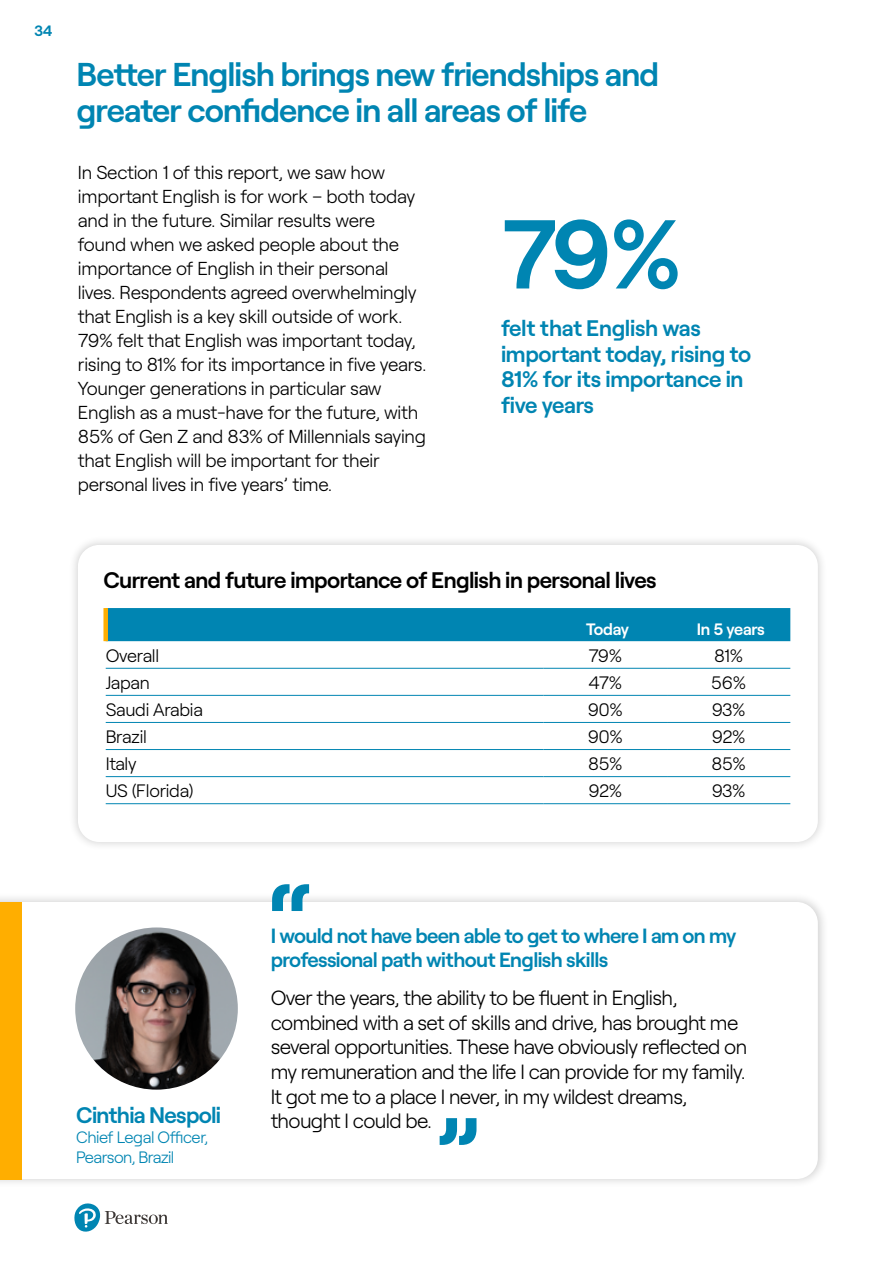
<style>
.page{position:relative;width:893px;height:1263px;background:#fff}
.page>*{position:absolute;margin:0;border:0;box-sizing:border-box;transform-origin:0 0}
.t1{font:500 112.5px "Roobert";color:#0085b2}
.t2{font:600 97.5px "Roobert";color:#0085b2}
.t3{font:600 33px/36px "Roobert";letter-spacing:-.03em;color:#0085b2}
.t4{font:600 22.5px/25.5px "Roobert";letter-spacing:-.015em;color:#0085b2}
.t5{font:600 22.5px "Roobert";letter-spacing:-.025em;color:#000}
.t6{font:300 20.55px/24.6px "Roobert";letter-spacing:-.03em;color:#000}
.t7{font:600 20.55px/24.6px "Roobert";letter-spacing:-.03em;color:#0085b2}
.t8{font:300 18.75px/24px "Roobert";letter-spacing:-.015em;color:#000}
.t9{font:300 18px "Roobert";letter-spacing:-.015em;color:#000}
.t10{font:300 16.5px/19.8px "Roobert";letter-spacing:-.035em;color:#0085b2}
.t11{font:600 16.5px "Roobert";letter-spacing:-.02em;color:#fff}
.t12{font:600 15px "Roobert";color:#0085b2}
</style>
<div class="page">
<div style="left:0;top:892px;width:829px;height:297px;background:#000;opacity:.2"></div>
<svg style="left:21px;top:902px;width:797px;height:277px"></svg>
<img style="left:75px;top:927px;width:163px;height:163px;border-radius:81px">
<div style="left:0;top:902px;width:21px;height:277px;background:#ffae00"></div>
<div style="left:68px;top:535px;width:760px;height:316px;background:#000;opacity:.2"></div>
<div style="left:78px;top:545px;width:740px;height:297px;background:#fff;border-radius:21px"></div>
<div style="left:108px;top:608px;width:682px;height:33px;background:#0085b2"></div>
<hr style="left:106px;top:668px;width:438px;height:1px;background:#0085b2">
<hr style="left:544px;top:668px;width:123px;height:1px;background:#0085b2">
<hr style="left:667px;top:668px;width:123px;height:1px;background:#0085b2">
<hr style="left:106px;top:695px;width:438px;height:1px;background:#0085b2">
<hr style="left:544px;top:695px;width:123px;height:1px;background:#0085b2">
<hr style="left:667px;top:695px;width:123px;height:1px;background:#0085b2">
<hr style="left:106px;top:722px;width:438px;height:1px;background:#0085b2">
<hr style="left:544px;top:722px;width:123px;height:1px;background:#0085b2">
<hr style="left:667px;top:722px;width:123px;height:1px;background:#0085b2">
<hr style="left:106px;top:749px;width:438px;height:1px;background:#0085b2">
<hr style="left:544px;top:749px;width:123px;height:1px;background:#0085b2">
<hr style="left:667px;top:749px;width:123px;height:1px;background:#0085b2">
<hr style="left:106px;top:776px;width:438px;height:1px;background:#0085b2">
<hr style="left:544px;top:776px;width:123px;height:1px;background:#0085b2">
<hr style="left:667px;top:776px;width:123px;height:1px;background:#0085b2">
<hr style="left:106px;top:803px;width:438px;height:1px;background:#0085b2">
<hr style="left:544px;top:803px;width:123px;height:1px;background:#0085b2">
<hr style="left:667px;top:803px;width:123px;height:1px;background:#0085b2">
<div style="left:103px;top:608px;width:5px;height:33px;background:#ffae00"></div>
<svg style="left:74px;top:1203px;width:94px;height:29px"></svg>
<p class="t12" style="left:34px;top:19px;width:20px">34</p>
<h3 class="t3" style="left:77px;top:53px;width:584px">Better English brings new friendships and greater confidence in all areas of life</h3>
<p class="t8" style="left:78px;top:159px;width:350px">In Section 1 of this report, we saw how important English is for work – both today and in the future. Similar results were found when we asked people about the importance of English in their personal lives. Respondents agreed overwhelmingly that English is a key skill outside of work.<br>79% felt that English was important today, rising to 81% for its importance in five years.<br>Younger generations in particular saw English as a must-have for the future, with 85% of Gen Z and 83% of Millennials saying that English will be important for their personal lives in five years’ time.</p>
<h2 class="t2" style="left:501px;top:179px;width:183px">79%</h2>
<p class="t4" style="left:501px;top:314px;width:252px">felt that English was important today, rising to<br>81% for its importance in five years</p>
<p class="t5" style="left:103px;top:563px;width:555px">Current and future importance of English in personal lives</p>
<p class="t11" style="left:586px;top:616px;width:44px">Today</p>
<p class="t11" style="left:697px;top:616px;width:70px">In 5 years</p>
<p class="t9" style="left:106px;top:642px;width:55px">Overall</p>
<p class="t9" style="left:588px;top:642px;width:35px">79%</p>
<p class="t9" style="left:714px;top:642px;width:30px">81%</p>
<p class="t9" style="left:106px;top:669px;width:46px">Japan</p>
<p class="t9" style="left:589px;top:669px;width:35px">47%</p>
<p class="t9" style="left:711px;top:669px;width:36px">56%</p>
<p class="t9" style="left:106px;top:696px;width:99px">Saudi Arabia</p>
<p class="t9" style="left:588px;top:696px;width:36px">90%</p>
<p class="t9" style="left:712px;top:696px;width:35px">93%</p>
<p class="t9" style="left:106px;top:723px;width:43px">Brazil</p>
<p class="t9" style="left:588px;top:723px;width:36px">90%</p>
<p class="t9" style="left:712px;top:723px;width:35px">92%</p>
<p class="t9" style="left:106px;top:750px;width:32px">Italy</p>
<p class="t9" style="left:588px;top:750px;width:36px">85%</p>
<p class="t9" style="left:711px;top:750px;width:36px">85%</p>
<p class="t9" style="left:106px;top:778px;width:90px">US (Florida)</p>
<p class="t9" style="left:588px;top:778px;width:35px">92%</p>
<p class="t9" style="left:712px;top:778px;width:35px">93%</p>
<h1 class="t1" style="left:266px;top:839px;width:47px">“</h1>
<p class="t7" style="left:271px;top:921px;width:467px">I would not have been able to get to where I am on my professional path without English skills</p>
<p class="t6" style="left:271px;top:984px;width:478px">Over the years, the ability to be fluent in English, combined with a set of skills and drive, has brought me several opportunities. These have obviously reflected on my remuneration and the life I can provide for my family.<br>It got me to a place I never, in my wildest dreams,</p>
<p class="t4" style="left:76px;top:1101px;width:146px">Cinthia Nespoli</p>
<p class="t6" style="left:271px;top:1107px;width:163px">thought I could be.</p>
<p class="t10" style="left:76px;top:1126px;width:134px">Chief Legal Officer,<br>Pearson, Brazil</p>
<h1 class="t1" style="left:435px;top:1073px;width:47px">”</h1>
</div>
